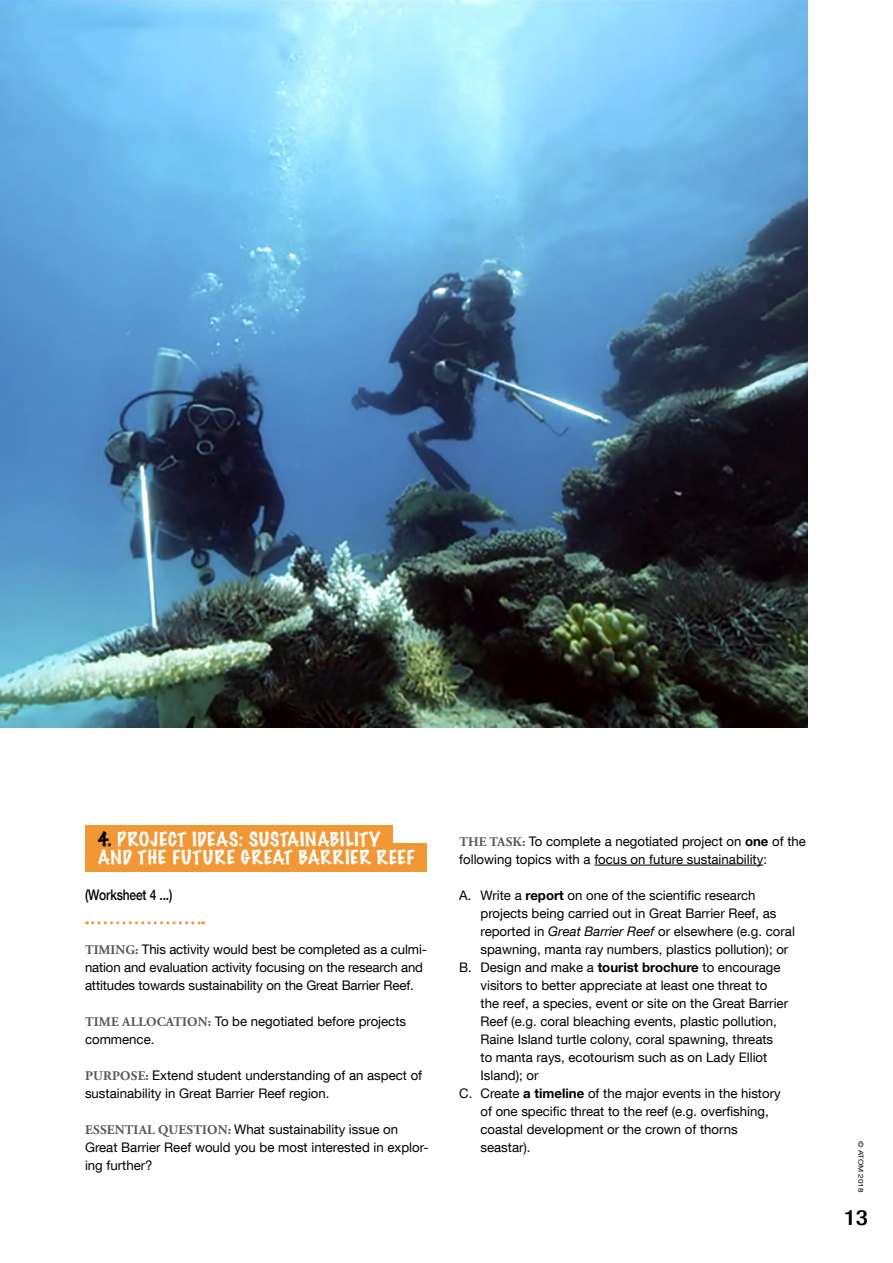
<style>
.page{position:relative;width:893px;height:1263px;background:#fff}
.page>*{position:absolute;margin:0;border:0;box-sizing:border-box;transform-origin:0 0}
.t1{font:500 condensed 21px "Helvetica Neue LT Com";color:#000;scale:1.2 1}
.t2{font:100 17.7px/18px "Marker Felt";letter-spacing:.02em;color:#fff;scale:1.1 1}
.t3{font:500 14.55px "Helvetica Neue LT Com";letter-spacing:-.01em;color:#000;scale:.83 1}
.t4{font:13.2px/18px "Helvetica Neue LT Com";color:#000}
.t5{font:6.75px "Helvetica Neue LT Com";color:#000;scale:1.2 1}
.s1{color:#000}
.s2{font-family:"Adobe Garamond Pro";font-weight:700;color:#58595b}
.s3{font-weight:700}
.s4{font-style:italic}
</style>
<div class="page">
<div style="left:85px;top:825px;width:308px;height:29px;background:#f29735"></div>
<div style="left:85px;top:843px;width:342px;height:29px;background:#f29735"></div>
<svg style="left:87px;top:921px;width:117px;height:3px"></svg>
<hr style="left:594px;top:865px;width:169px;height:1px;background:#000">
<img style="left:0;top:0;width:808px;height:727px">
<h2 class="t2" style="left:98px;top:830px;width:289px"><span class="s1">4.</span> PROJECT IDEAS: SUSTAINABILITY<br>AND THE FUTURE GREAT BARRIER REEF</h2>
<p class="t3" style="left:85px;top:886px;width:107px">(Worksheet 4 ...)</p>
<p class="t4" style="left:85px;top:940px;width:343px"><span class="s2">TIMING:</span> This activity would best be completed as a culmi&shy;nation and evaluation activity focusing on the research and attitudes towards sustainability on the Great Barrier Reef.</p>
<p class="t4" style="left:85px;top:1012px;width:323px"><span class="s2">TIME ALLOCATION:</span> To be negotiated before projects commence.</p>
<p class="t4" style="left:85px;top:1066px;width:339px"><span class="s2">PURPOSE:</span> Extend student understanding of an aspect of sustainability in Great Barrier Reef region.</p>
<p class="t4" style="left:85px;top:1120px;width:345px"><span class="s2">ESSENTIAL QUESTION:</span> What sustainability issue on<br>Great Barrier Reef would you be most interested in explor&shy;ing further?</p>
<p class="t4" style="left:459px;top:832px;width:348px"><span class="s2">THE TASK:</span> To complete a negotiated project on <span class="s3">one</span> of the following topics with a focus on future sustainability:</p>
<p class="t4" style="left:459px;top:886px;width:298px">A. Write a <span class="s3">report</span> on one of the scientific research</p>
<p class="t4" style="left:480px;top:904px;width:298px">projects being carried out in Great Barrier Reef, as</p>
<p class="t4" style="left:480px;top:922px;width:316px">reported in <span class="s4">Great Barrier Reef</span> or elsewhere (e.g. coral</p>
<p class="t4" style="left:480px;top:940px;width:309px">spawning, manta ray numbers, plastics pollution); or</p>
<p class="t4" style="left:459px;top:958px;width:323px">B. Design and make a <span class="s3">tourist brochure</span> to encourage</p>
<p class="t4" style="left:480px;top:976px;width:288px">visitors to better appreciate at least one threat to</p>
<p class="t4" style="left:480px;top:994px;width:309px">the reef, a species, event or site on the Great Barrier</p>
<p class="t4" style="left:480px;top:1012px;width:298px">Reef (e.g. coral bleaching events, plastic pollution,</p>
<p class="t4" style="left:480px;top:1030px;width:294px">Raine Island turtle colony, coral spawning, threats</p>
<p class="t4" style="left:480px;top:1048px;width:288px">to manta rays, ecotourism such as on Lady Elliot</p>
<p class="t4" style="left:480px;top:1066px;width:59px">Island); or</p>
<p class="t4" style="left:459px;top:1084px;width:323px">C. Create <span class="s3">a timeline</span> of the major events in the history</p>
<p class="t4" style="left:480px;top:1102px;width:290px">of one specific threat to the reef (e.g. overfishing,</p>
<p class="t4" style="left:480px;top:1120px;width:259px">coastal development or the crown of thorns</p>
<p class="t4" style="left:480px;top:1138px;width:52px">seastar).</p>
<p class="t5" style="left:865px;top:1141px;width:44px;rotate:90deg">© ATOM 2018</p>
<h1 class="t1" style="left:844px;top:1205px;width:22px">13</h1>
</div>
